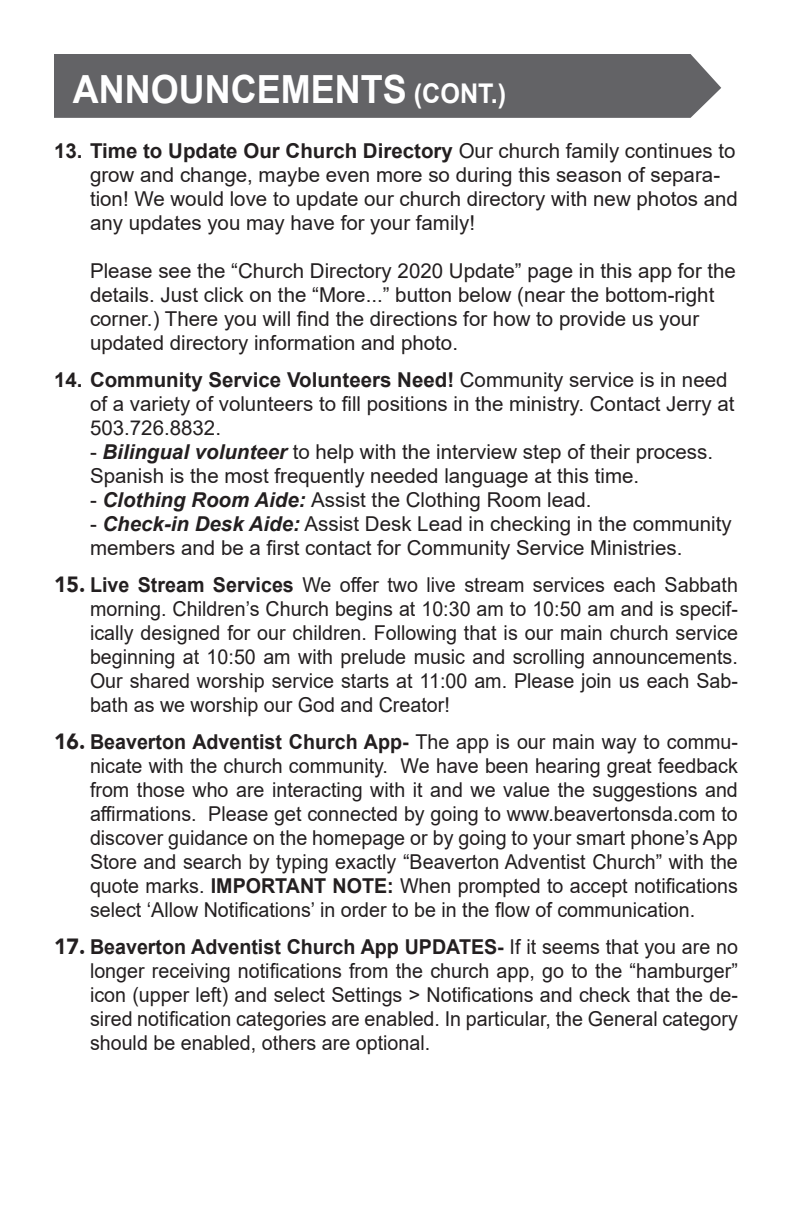
<style>
.page{position:relative;width:792px;height:1224px;background:#fff}
.page>*{position:absolute;margin:0;border:0;box-sizing:border-box;transform-origin:0 0}
.Paragraph_Style_5{font:700 38.8px "Arial";color:#fff;scale:.93 1}
.t1{font:20.4px/24px "Arial";color:#231f20;text-align:justify;scale:.96 1}
.t2{font:20.4px/24px "Arial";color:#231f20}
.s1{font-size:27.2px}
.s2{font-weight:700}
.s3{font-weight:700;font-style:italic}
.s4{font-family:"Avenir";font-weight:900;font-size:22px}
</style>
<div class="page">
<div style="left:54px;top:54px;width:667px;height:64px;background:#636366"></div>
<p class="Paragraph_Style_5" style="left:73px;top:62px;width:468px">ANNOUNCEMENTS <span class="s1">(CONT.)</span></p>
<p class="t2" style="left:90px;top:139px;width:649px;text-indent:-36px"><span class="s2">13. Time to Update Our Church Directory</span> Our church family continues to grow and change, maybe even more so during this season of separa&shy;tion! We would love to update our church directory with new photos and any updates you may have for your family!</p>
<p class="t2" style="left:90px;top:259px;width:648px">Please see the “Church Directory 2020 Update” page in this app for the details. Just click on the “More...” button below (near the bottom-right corner.) There you will find the directions for how to provide us your updated directory information and photo.</p>
<p class="t2" style="left:90px;top:368px;width:646px;text-indent:-36px"><span class="s2">14. Community Service Volunteers Need!</span> Community service is in need of a variety of volunteers to fill positions in the ministry. Contact Jerry at<br>503.726.8832.</p>
<p class="t2" style="left:90px;top:440px;width:625px">- <span class="s3">Bilingual volunteer</span> to help with the interview step of their process.<br>Spanish is the most frequently needed language at this time.</p>
<p class="t2" style="left:90px;top:488px;width:503px">- <span class="s3">Clothing Room Aide:</span> Assist the Clothing Room lead.</p>
<p class="t2" style="left:90px;top:512px;width:643px">- <span class="s3">Check-in Desk Aide:</span> Assist Desk Lead in checking in the community members and be a first contact for Community Service Ministries.</p>
<p class="t1" style="left:90px;top:573px;width:676px;text-indent:-36px"><span class="s4">15.</span> <span class="s2">Live Stream Services</span> We offer two live stream services each Sabbath morning. Children’s Church begins at 10:30 am to 10:50 am and is specif&shy;ically designed for our children. Following that is our main church service beginning at 10:50 am with prelude music and scrolling announcements.<br>Our shared worship service starts at 11:00 am. Please join us each Sab&shy;bath as we worship our God and Creator!</p>
<p class="t1" style="left:90px;top:730px;width:676px;text-indent:-36px"><span class="s4">16.</span> <span class="s2">Beaverton Adventist Church App-</span> The app is our main way to commu&shy;nicate with the church community. We have been hearing great feedback from those who are interacting with it and we value the suggestions and affirmations. Please get connected by going to www.beavertonsda.com to discover guidance on the homepage or by going to your smart phone’s App Store and search by typing exactly “Beaverton Adventist Church” with the quote marks. <span class="s2">IMPORTANT NOTE:</span> When prompted to accept notifications select ‘Allow Notifications’ in order to be in the flow of communication.</p>
<p class="t1" style="left:90px;top:935px;width:676px;text-indent:-36px"><span class="s4">17.</span> <span class="s2">Beaverton Adventist Church App UPDATES-</span> If it seems that you are no longer receiving notifications from the church app, go to the “hamburger” icon (upper left) and select Settings &gt; Notifications and check that the de&shy;sired notification categories are enabled. In particular, the General category should be enabled, others are optional.</p>
</div>
